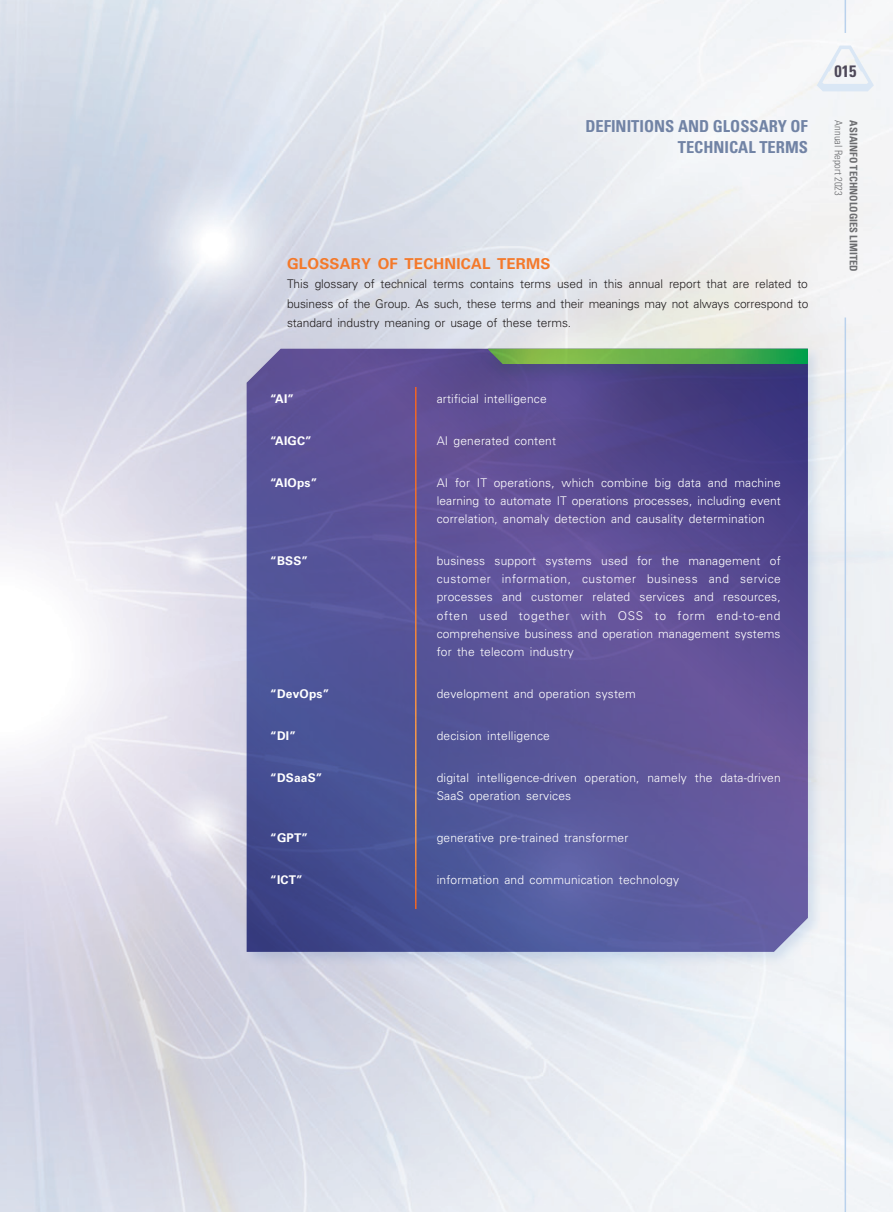
<style>
.page{position:relative;width:893px;height:1212px;background:#fff}
.page>*{position:absolute;margin:0;border:0;box-sizing:border-box;transform-origin:0 0}
.t1{font:700 condensed 16.5px/21px "Univers LT Std";color:#7183a5;text-align:right}
.t2{font:700 condensed 16.5px "Univers LT Std";color:#4e4859}
._03_H1{font:700 15px "Univers LT Std";letter-spacing:.015em;color:#f4792a}
._01_Body_Text{font:300 12px/18px "Univers LT Std";letter-spacing:.015em;color:#fff;text-align:justify}
._01_Body_Text-2{font:300 12px/19.5px "Univers LT Std";letter-spacing:-.005em;color:#231f20;text-align:justify}
._01_Body_Text-3{font:700 12px "Univers LT Std";letter-spacing:.015em;color:#fff}
.t3{font:700 condensed 10.5px "Univers LT Std";color:#6c6d70}
.t4{font:300 condensed 10.5px "Univers LT Std";color:#6c6d70}
</style>
<div class="page">
<hr style="left:845px;top:317px;width:1px;height:895px;background:#b9d1ec">
<hr style="left:845px;top:0;width:1px;height:33px;background:#b9d1ec">
<svg style="left:817px;top:46px;width:57px;height:45px"></svg>
<div style="left:244px;top:345px;width:579px;height:622px;background:#b9d1ec;opacity:.4"></div>
<svg style="left:247px;top:349px;width:561px;height:603px;background:#585297"></svg>
<div style="left:480px;top:349px;width:328px;height:33px;background:#454d79;opacity:.35"></div>
<svg style="left:488px;top:349px;width:320px;height:15px;background:#5fad4b"></svg>
<hr style="left:415px;top:387px;width:1px;height:36px;background:#fff">
<hr style="left:415px;top:429px;width:1px;height:36px;background:#fff">
<hr style="left:415px;top:471px;width:1px;height:72px;background:#fff">
<hr style="left:415px;top:549px;width:1px;height:126px;background:#fff">
<hr style="left:415px;top:681px;width:1px;height:36px;background:#fff">
<hr style="left:415px;top:723px;width:1px;height:36px;background:#fff">
<hr style="left:415px;top:765px;width:1px;height:54px;background:#fff">
<hr style="left:415px;top:825px;width:1px;height:36px;background:#fff">
<hr style="left:415px;top:867px;width:1px;height:36px;background:#fff">
<h1 class="t1" style="left:585px;top:116px;width:224px">DEFINITIONS AND GLOSSARY OF<br>TECHNICAL TERMS</h1>
<p class="_03_H1" style="left:287px;top:254px;width:265px">GLOSSARY OF TECHNICAL TERMS</p>
<p class="_01_Body_Text-2" style="left:287px;top:274px;width:523px">This glossary of technical terms contains terms used in this annual report that are related to business of the Group. As such, these terms and their meanings may not always correspond to standard industry meaning or usage of these terms.</p>
<h1 class="t2" style="left:834px;top:61px;width:23px">015</h1>
<p class="t4" style="left:845px;top:120px;width:77px;rotate:90deg">Annual Report 2023</p>
<p class="t3" style="left:860px;top:120px;width:153px;rotate:90deg">ASIAINFO TECHNOLOGIES LIMITED</p>
<p class="_01_Body_Text-3" style="left:270px;top:392px;width:26px">“AI”</p>
<p class="_01_Body_Text" style="left:437px;top:390px;width:112px">artificial intelligence</p>
<p class="_01_Body_Text-3" style="left:270px;top:434px;width:43px">“AIGC”</p>
<p class="_01_Body_Text" style="left:437px;top:432px;width:121px">AI generated content</p>
<p class="_01_Body_Text-3" style="left:270px;top:476px;width:49px">“AIOps”</p>
<p class="_01_Body_Text" style="left:437px;top:474px;width:346px">AI for IT operations, which combine big data and machine learning to automate IT operations processes, including event correlation, anomaly detection and causality determination</p>
<p class="_01_Body_Text-3" style="left:270px;top:554px;width:40px">“BSS”</p>
<p class="_01_Body_Text" style="left:437px;top:552px;width:346px">business support systems used for the management of customer information, customer business and service processes and customer related services and resources, often used together with OSS to form end-to-end comprehensive business and operation management systems for the telecom industry</p>
<p class="_01_Body_Text-3" style="left:270px;top:686px;width:61px">“DevOps”</p>
<p class="_01_Body_Text" style="left:437px;top:684px;width:200px">development and operation system</p>
<p class="_01_Body_Text-3" style="left:270px;top:728px;width:27px">“DI”</p>
<p class="_01_Body_Text" style="left:437px;top:726px;width:115px">decision intelligence</p>
<p class="_01_Body_Text-3" style="left:270px;top:770px;width:54px">“DSaaS”</p>
<p class="_01_Body_Text" style="left:437px;top:768px;width:345px">digital intelligence-driven operation, namely the data-driven<br>SaaS operation services</p>
<p class="_01_Body_Text-3" style="left:270px;top:830px;width:40px">“GPT”</p>
<p class="_01_Body_Text" style="left:437px;top:828px;width:193px">generative pre-trained transformer</p>
<p class="_01_Body_Text-3" style="left:270px;top:872px;width:34px">“ICT”</p>
<p class="_01_Body_Text" style="left:437px;top:870px;width:244px">information and communication technology</p>
</div>
